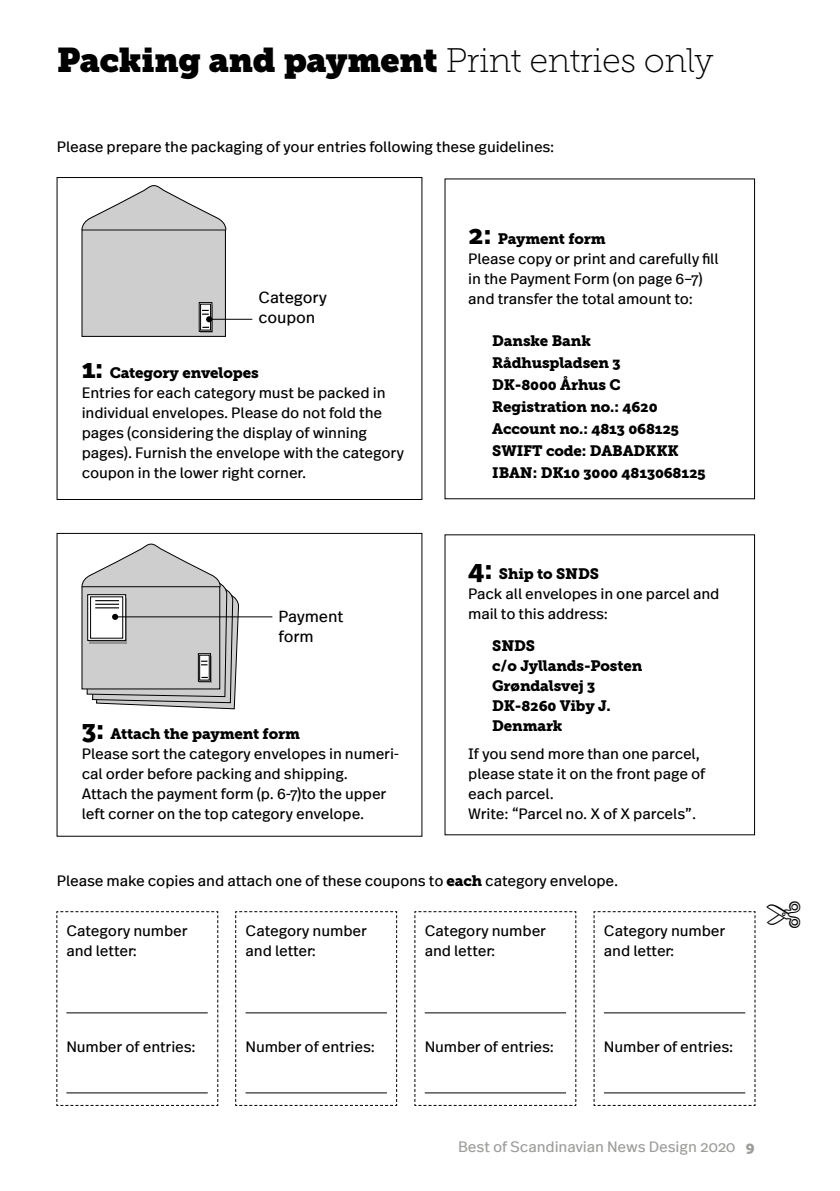
<style>
.page{position:relative;width:840px;height:1191px;background:#fff}
.page>*{position:absolute;margin:0;border:0;box-sizing:border-box;transform-origin:0 0}
.t1{font:34px "Museo Slab";letter-spacing:-.01em;color:#000}
.t2{font:16px/20px "Real Text";letter-spacing:-.01em;color:#000}
.t3{font:15px/20px "Real Text";letter-spacing:-.01em;color:#000}
.t4{font:15px/22px "Museo Slab 900";letter-spacing:-.01em;color:#000}
.t5{font:15px "Real Text";letter-spacing:-.01em;color:#9d9d9c}
.s1{font-family:"Museo Slab 100"}
.s2{font-size:27px}
.s3{font-family:"Museo Slab 900"}
</style>
<div class="page">
<svg style="left:56px;top:911px;width:163px;height:195px"></svg>
<svg style="left:235px;top:911px;width:162px;height:195px"></svg>
<svg style="left:414px;top:911px;width:162px;height:195px"></svg>
<svg style="left:593px;top:911px;width:162px;height:195px"></svg>
<svg style="left:82px;top:532px;width:157px;height:177px"></svg>
<hr style="left:115px;top:616px;width:157px;height:1px;background:#000">
<div style="left:57px;top:177px;width:365px;height:323px;border:1px solid #000"></div>
<svg style="left:82px;top:185px;width:144px;height:45px"></svg>
<div style="left:82px;top:230px;width:143px;height:106px;background:#cecece"></div>
<svg style="left:200px;top:305px;width:13px;height:28px"></svg>
<div style="left:199px;top:302px;width:13px;height:30px;border:1px solid #000"></div>
<svg style="left:202px;top:306px;width:7px;height:4px"></svg>
<div style="left:200px;top:304px;width:11px;height:26px;border:1px solid #000"></div>
<svg style="left:202px;top:310px;width:10px;height:18px"></svg>
<hr style="left:209px;top:319px;width:43px;height:1px;background:#000">
<hr style="left:66px;top:1012px;width:141px;height:1px;background:#000">
<hr style="left:66px;top:1092px;width:141px;height:1px;background:#000">
<hr style="left:245px;top:1012px;width:141px;height:1px;background:#000">
<hr style="left:245px;top:1092px;width:141px;height:1px;background:#000">
<hr style="left:424px;top:1012px;width:141px;height:1px;background:#000">
<hr style="left:424px;top:1092px;width:141px;height:1px;background:#000">
<hr style="left:603px;top:1012px;width:141px;height:1px;background:#000">
<hr style="left:603px;top:1092px;width:141px;height:1px;background:#000">
<h1 class="t1" style="left:57px;top:40px;width:658px">Packing and payment <span class="s1">Print entries only</span></h1>
<p class="t3" style="left:57px;top:137px;width:499px">Please prepare the packaging of your entries following these guidelines:</p>
<p class="t2" style="left:258px;top:288px;width:70px">Category coupon</p>
<p class="t4" style="left:82px;top:362px;width:178px"><span class="s2">1:</span> Category envelopes</p>
<p class="t3" style="left:82px;top:383px;width:324px">Entries for each category must be packed in individual envelopes. Please do not fold the pages (considering the display of winning pages). Furnish the envelope with the category coupon in the lower right corner.</p>
<p class="t2" style="left:278px;top:607px;width:66px">Payment form</p>
<p class="t4" style="left:82px;top:723px;width:220px"><span class="s2">3:</span> Attach the payment form</p>
<p class="t3" style="left:82px;top:744px;width:319px">Please sort the category envelopes in numeri&shy;cal order before packing and shipping.<br>Attach the payment form (p. 6-7)to the upper left corner on the top category envelope.</p>
<p class="t4" style="left:468px;top:228px;width:139px"><span class="s2">2:</span> Payment form</p>
<p class="t3" style="left:468px;top:249px;width:252px">Please copy or print and carefully fill in the Payment Form (on page 6–7) and transfer the total amount to:</p>
<p class="t4" style="left:492px;top:330px;width:215px">Danske Bank<br>Rådhuspladsen 3<br>DK-8000 Århus C<br>Registration no.: 4620<br>Account no.: 4813 068125<br>SWIFT code: DABADKKK<br>IBAN: DK10 3000 4813068125</p>
<p class="t4" style="left:468px;top:563px;width:132px"><span class="s2">4:</span> Ship to SNDS</p>
<p class="t3" style="left:468px;top:584px;width:253px">Pack all envelopes in one parcel and mail to this address:</p>
<p class="t4" style="left:492px;top:636px;width:151px;line-height:20px">SNDS<br>c/o Jyllands-Posten<br>Grøndalsvej 3<br>DK-8260 Viby J.<br>Denmark</p>
<p class="t3" style="left:468px;top:744px;width:238px">If you send more than one parcel, please state it on the front page of each parcel.<br>Write: “Parcel no. X of X parcels”.</p>
<p class="t3" style="left:57px;top:870px;width:562px">Please make copies and attach one of these coupons to <span class="s3">each</span> category envelope.</p>
<p class="t3" style="left:66px;top:921px;width:123px">Category number and letter:</p>
<p class="t3" style="left:66px;top:1037px;width:131px">Number of entries:</p>
<p class="t3" style="left:245px;top:921px;width:123px">Category number and letter:</p>
<p class="t3" style="left:245px;top:1037px;width:131px">Number of entries:</p>
<p class="t3" style="left:424px;top:921px;width:123px">Category number and letter:</p>
<p class="t3" style="left:424px;top:1037px;width:131px">Number of entries:</p>
<p class="t3" style="left:603px;top:921px;width:123px">Category number and letter:</p>
<p class="t3" style="left:603px;top:1037px;width:131px">Number of entries:</p>
<p class="t5" style="left:458px;top:1138px;width:298px">Best of Scandinavian News Design 2020 <span class="s3">9</span></p>
</div>
